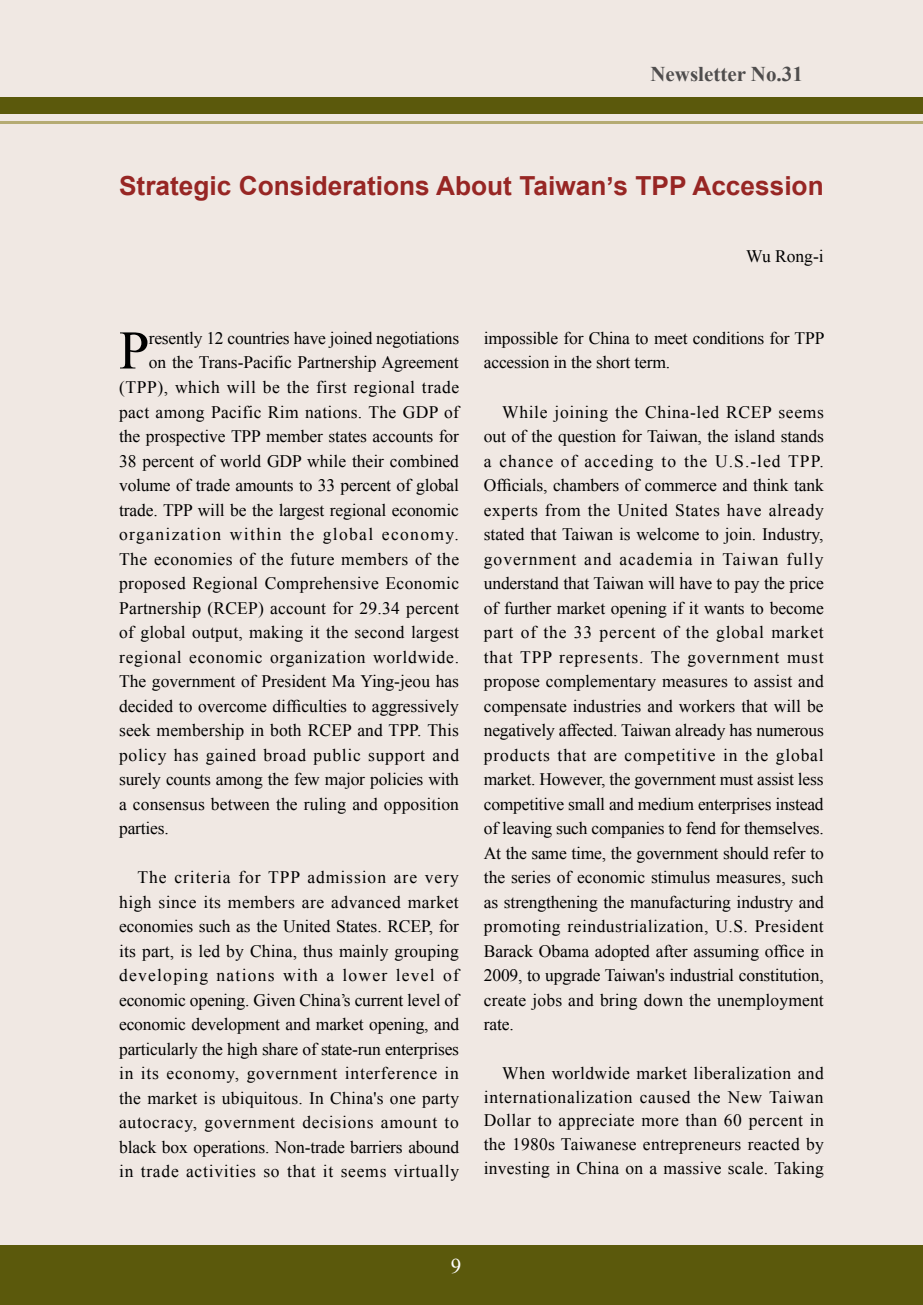
<style>
.page{position:relative;width:923px;height:1305px;background:#f0e8e3}
.page>*{position:absolute;margin:0;border:0;box-sizing:border-box;transform-origin:0 0}
.t1{font:54.43px "Times New Roman";color:#000}
.t2{font:700 26.25px "Arial";color:#972624}
.t3{font:700 21px "Times New Roman";color:#4f4d4d}
.t4{font:21px "Times New Roman";color:#fff}
.t5{font:17.5px/24.5px "Times New Roman";letter-spacing:.005em;color:#000;text-align:justify}
.t6{font:17.5px "Times New Roman";letter-spacing:-.015em;color:#000}
.t7{font:17.5px "Times New Roman";letter-spacing:.03em;color:#000}
.t8{font:17.5px "Times New Roman";letter-spacing:.045em;color:#000}
.t9{font:17.5px "Times New Roman";letter-spacing:.04em;color:#000}
.t10{font:17.5px "Times New Roman";letter-spacing:.08em;color:#000}
.t11{font:17.5px "Times New Roman";letter-spacing:.025em;color:#000}
</style>
<div class="page">
<div style="left:0;top:97px;width:923px;height:17px;background:#5b590c"></div>
<hr style="left:0;top:121px;width:923px;height:3px;background:#b5ab73">
<div style="left:0;top:1245px;width:923px;height:60px;background:#5b590c"></div>
<p class="t3" style="left:650px;top:59px;width:154px">Newsletter No.31</p>
<h2 class="t2" style="left:119px;top:167px;width:706px">Strategic Considerations About Taiwan’s TPP Accession</h2>
<p class="t5" style="left:746px;top:243px;width:79px">Wu Rong-i</p>
<h1 class="t1" style="left:119px;top:312px;width:32px">P</h1>
<p class="t6" style="left:149px;top:326px;width:312px">resently 12 countries have joined negotiations</p>
<p class="t5" style="left:149px;top:350px;width:311px">on the Trans-Pacific Partnership Agreement</p>
<p class="t7" style="left:119px;top:375px;width:341px">(TPP), which will be the first regional trade</p>
<p class="t5" style="left:119px;top:399px;width:341px">pact among Pacific Rim nations. The GDP of</p>
<p class="t5" style="left:119px;top:423px;width:341px">the prospective TPP member states accounts for</p>
<p class="t5" style="left:119px;top:448px;width:341px">38 percent of world GDP while their combined</p>
<p class="t5" style="left:119px;top:472px;width:341px">volume of trade amounts to 33 percent of global</p>
<p class="t5" style="left:119px;top:497px;width:341px">trade. TPP will be the largest regional economic</p>
<p class="t10" style="left:119px;top:522px;width:341px">organization within the global economy.</p>
<p class="t11" style="left:119px;top:546px;width:341px">The economies of the future members of the</p>
<p class="t5" style="left:119px;top:570px;width:341px">proposed Regional Comprehensive Economic</p>
<p class="t5" style="left:119px;top:595px;width:341px">Partnership (RCEP) account for 29.34 percent</p>
<p class="t5" style="left:119px;top:619px;width:341px">of global output, making it the second largest</p>
<p class="t8" style="left:119px;top:644px;width:341px">regional economic organization worldwide.</p>
<p class="t5" style="left:119px;top:668px;width:341px">The government of President Ma Ying-jeou has</p>
<p class="t5" style="left:119px;top:693px;width:341px">decided to overcome difficulties to aggressively</p>
<p class="t5" style="left:119px;top:717px;width:341px">seek membership in both RCEP and TPP. This</p>
<p class="t9" style="left:119px;top:742px;width:341px">policy has gained broad public support and</p>
<p class="t5" style="left:119px;top:766px;width:341px">surely counts among the few major policies with</p>
<p class="t5" style="left:119px;top:791px;width:341px">a consensus between the ruling and opposition</p>
<p class="t5" style="left:119px;top:815px;width:51px">parties.</p>
<p class="t5" style="left:119px;top:864px;width:341px;text-indent:18px">The criteria for TPP admission are very high since its members are advanced market economies such as the United States. RCEP, for its part, is led by China, thus mainly grouping developing nations with a lower level of economic opening. Given China’s current level of economic development and market opening, and particularly the high share of state-run enterprises in its economy, government interference in the market is ubiquitous. In China's one party autocracy, government decisions amount to black box operations. Non-trade barriers abound in trade activities so that it seems virtually</p>
<p class="t5" style="left:484px;top:325px;width:342px">impossible for China to meet conditions for TPP accession in the short term.</p>
<p class="t5" style="left:484px;top:399px;width:341px;text-indent:18px">While joining the China-led RCEP seems out of the question for Taiwan, the island stands a chance of acceding to the U.S.-led TPP.<br>Officials, chambers of commerce and think tank experts from the United States have already stated that Taiwan is welcome to join. Industry, government and academia in Taiwan fully understand that Taiwan will have to pay the price of further market opening if it wants to become part of the 33 percent of the global market that TPP represents. The government must propose complementary measures to assist and compensate industries and workers that will be negatively affected. Taiwan already has numerous products that are competitive in the global market. However, the government must assist less competitive small and medium enterprises instead of leaving such companies to fend for themselves.<br>At the same time, the government should refer to the series of economic stimulus measures, such as strengthening the manufacturing industry and promoting reindustrialization, U.S. President Barack Obama adopted after assuming office in 2009, to upgrade Taiwan's industrial constitution, create jobs and bring down the unemployment rate.</p>
<p class="t5" style="left:484px;top:1061px;width:341px;line-height:23.6px;text-indent:18px">When worldwide market liberalization and internationalization caused the New Taiwan Dollar to appreciate more than 60 percent in the 1980s Taiwanese entrepreneurs reacted by investing in China on a massive scale. Taking</p>
<p class="t4" style="left:451px;top:1251px;width:12px">9</p>
</div>
